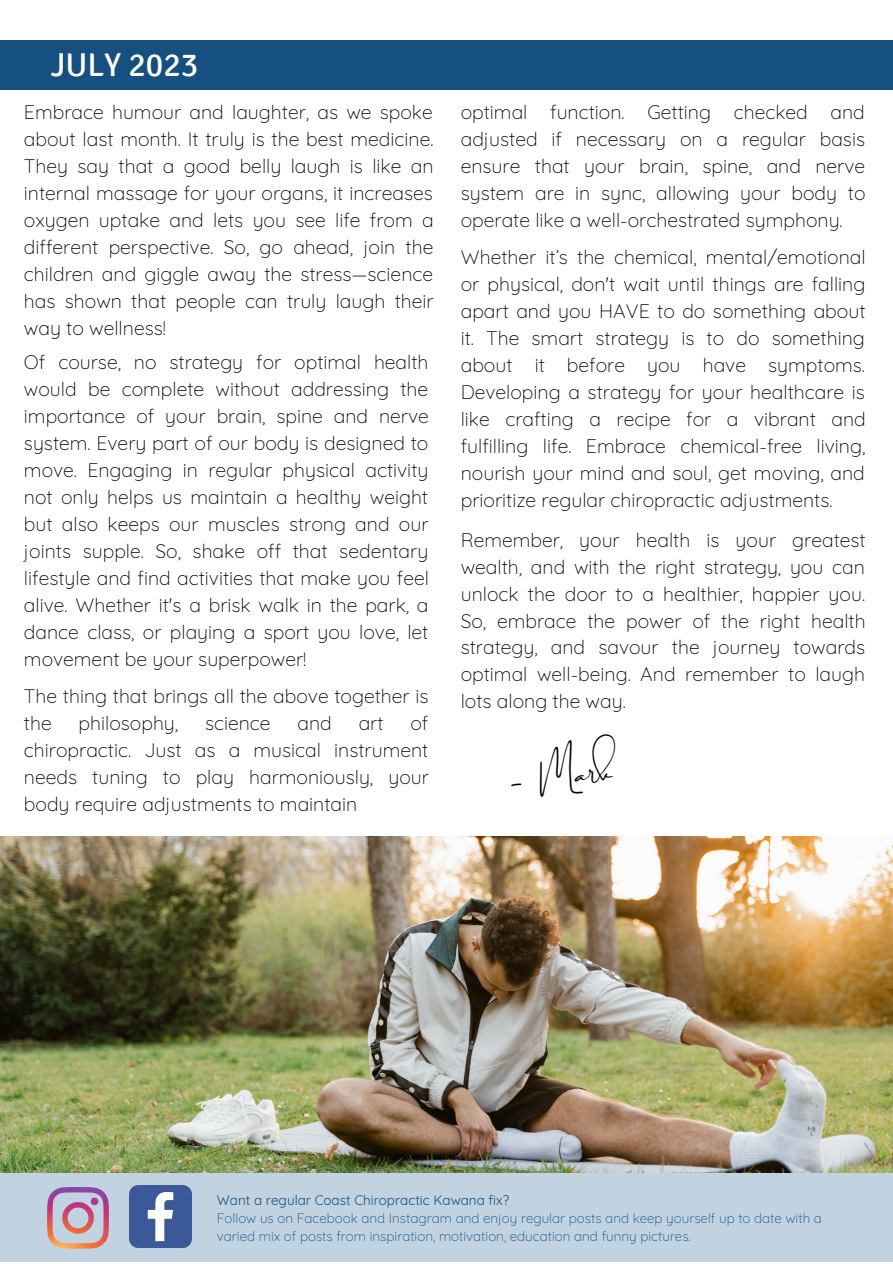
<style>
.page{position:relative;width:893px;height:1264px;background:#fff}
.page>*{position:absolute;margin:0;border:0;box-sizing:border-box;transform-origin:0 0}
.t1{font:39.15px "Brilliant Signature 1";color:#000}
.t2{font:33px "Signika";color:#fff}
.t3{font:300 19.5px/27px "Quicksand";color:#000;text-align:justify}
.t4{font:300 13.5px "Quicksand";color:#165081}
.t5{font:13.5px "Quicksand";color:#165081}
</style>
<div class="page">
<img style="left:0;top:836px;width:892px;height:337px">
<div style="left:0;top:1173px;width:737px;height:88px;background:#c1d3e0"></div>
<div style="left:212px;top:1173px;width:680px;height:88px;background:#c1d3e0"></div>
<svg style="left:47px;top:1187px;width:62px;height:61px"></svg>
<svg style="left:129px;top:1185px;width:63px;height:62px;background:#5d75a9"></svg>
<div style="left:0;top:40px;width:892px;height:49px;background:#165081"></div>
<p class="t2" style="left:51px;top:45px;width:149px">JULY 2023</p>
<p class="t3" style="left:24px;top:98px;width:411px">Embrace humour and laughter, as we spoke about last month. It truly is the best medicine.<br>They say that a good belly laugh is like an internal massage for your organs, it increases oxygen uptake and lets you see life from a different perspective. So, go ahead, join the children and giggle away the stress—science has shown that people can truly laugh their way to wellness!</p>
<p class="t3" style="left:24px;top:348px;width:406px">Of course, no strategy for optimal health would be complete without addressing the importance of your brain, spine and nerve system. Every part of our body is designed to move. Engaging in regular physical activity not only helps us maintain a healthy weight but also keeps our muscles strong and our joints supple. So, shake off that sedentary lifestyle and find activities that make you feel alive. Whether it's a brisk walk in the park, a dance class, or playing a sport you love, let movement be your superpower!</p>
<p class="t3" style="left:460px;top:98px;width:406px">optimal function. Getting checked and adjusted if necessary on a regular basis ensure that your brain, spine, and nerve system are in sync, allowing your body to operate like a well-orchestrated symphony.</p>
<p class="t3" style="left:460px;top:243px;width:406px">Whether it’s the chemical, mental/emotional or physical, don't wait until things are falling apart and you HAVE to do something about it. The smart strategy is to do something about it before you have symptoms.<br>Developing a strategy for your healthcare is like crafting a recipe for a vibrant and fulfilling life. Embrace chemical-free living, nourish your mind and soul, get moving, and prioritize regular chiropractic adjustments.</p>
<p class="t3" style="left:460px;top:525px;width:406px">Remember, your health is your greatest wealth, and with the right strategy, you can unlock the door to a healthier, happier you.<br>So, embrace the power of the right health strategy, and savour the journey towards optimal well-being. And remember to laugh</p>
<p class="t3" style="left:24px;top:682px;width:406px">The thing that brings all the above together is</p>
<p class="t3" style="left:460px;top:687px;width:166px">lots along the way.</p>
<p class="t3" style="left:24px;top:709px;width:29px">the</p>
<p class="t3" style="left:79px;top:709px;width:101px">philosophy,</p>
<p class="t3" style="left:205px;top:709px;width:67px">science</p>
<p class="t3" style="left:297px;top:709px;width:36px">and</p>
<p class="t3" style="left:358px;top:709px;width:26px">art</p>
<p class="t3" style="left:24px;top:709px;width:406px;text-indent:386px">of chiropractic. Just as a musical instrument needs tuning to play harmoniously, your body require adjustments to maintain</p>
<p class="t1" style="left:507px;top:761px;width:106px;rotate:-7deg">- Mark</p>
<p class="t5" style="left:217px;top:1191px;width:294px">Want a regular Coast Chiropractic Kawana fix?</p>
<p class="t4" style="left:217px;top:1209px;width:606px">Follow us on Facebook and Instagram and enjoy regular posts and keep yourself up to date with a</p>
<p class="t4" style="left:217px;top:1227px;width:475px">varied mix of posts from inspiration, motivation, education and funny pictures.</p>
</div>
